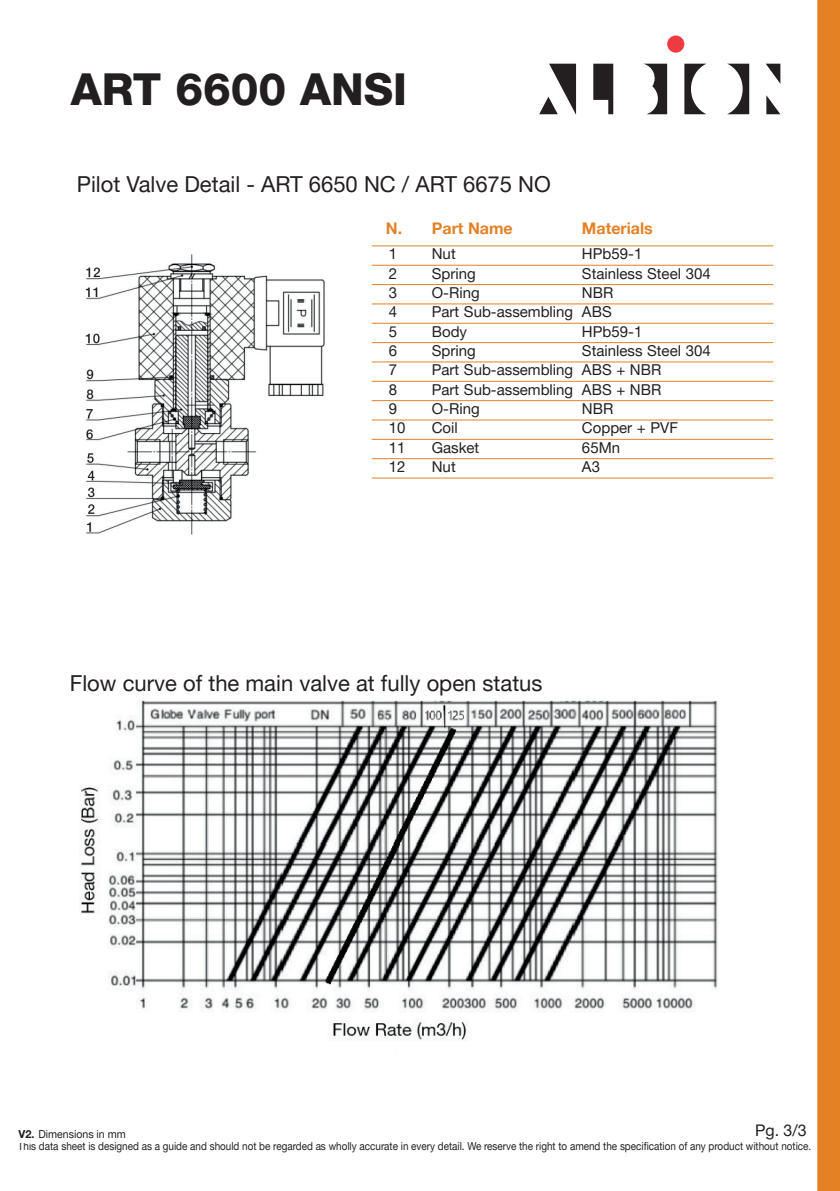
<style>
.page{position:relative;width:840px;height:1191px;background:#fff}
.page>*{position:absolute;margin:0;border:0;box-sizing:border-box;transform-origin:0 0}
.t1{font:800 44px "Helvetica Neue LT Pro";color:#231f20}
.t2{font:22px "Helvetica Neue LT Pro";color:#231f20}
.t3{font:700 16px "Helvetica Neue LT Pro";color:#e58125}
.t4{font:16px "Helvetica Neue LT Pro";color:#231f20}
.t5{font:15px "Helvetica Neue LT Pro";color:#231f20}
.t6{font:11px/12px "Helvetica Neue LT Pro";color:#231f20;scale:.96 1}
.s1{font-weight:700}
</style>
<div class="page">
<svg style="left:539px;top:64px;width:36px;height:51px"></svg>
<svg style="left:593px;top:64px;width:20px;height:50px"></svg>
<svg style="left:644px;top:64px;width:22px;height:50px"></svg>
<svg style="left:684px;top:64px;width:22px;height:50px"></svg>
<svg style="left:728px;top:64px;width:20px;height:50px"></svg>
<svg style="left:766px;top:95px;width:14px;height:19px"></svg>
<svg style="left:766px;top:64px;width:14px;height:19px"></svg>
<div style="left:666px;top:35px;width:18px;height:18px;background:#ee3a41;border-radius:50%"></div>
<svg style="left:817px;top:0;width:22px;height:1191px;background:#e5842a"></svg>
<hr style="left:371px;top:245px;width:401px;height:1px;background:#e58125">
<hr style="left:371px;top:265px;width:401px;height:1px;background:#e58125">
<hr style="left:371px;top:284px;width:401px;height:1px;background:#e58125">
<hr style="left:371px;top:303px;width:401px;height:1px;background:#e58125">
<hr style="left:371px;top:323px;width:401px;height:1px;background:#e58125">
<hr style="left:371px;top:342px;width:401px;height:1px;background:#e58125">
<hr style="left:371px;top:361px;width:401px;height:1px;background:#e58125">
<hr style="left:371px;top:381px;width:401px;height:1px;background:#e58125">
<hr style="left:371px;top:400px;width:401px;height:1px;background:#e58125">
<hr style="left:371px;top:419px;width:401px;height:1px;background:#e58125">
<hr style="left:371px;top:439px;width:401px;height:1px;background:#e58125">
<hr style="left:371px;top:458px;width:401px;height:1px;background:#e58125">
<hr style="left:371px;top:477px;width:401px;height:1px;background:#e58125">
<img style="left:79px;top:701px;width:639px;height:340px">
<img style="left:85px;top:254px;width:240px;height:281px">
<h1 class="t1" style="left:71px;top:63px;width:337px">ART 6600 ANSI</h1>
<h2 class="t2" style="left:77px;top:170px;width:475px">Pilot Valve Detail - ART 6650 NC / ART 6675 NO</h2>
<p class="t3" style="left:386px;top:218px;width:128px">N. Part Name</p>
<p class="t3" style="left:581px;top:218px;width:72px">Materials</p>
<p class="t5" style="left:388px;top:245px;width:10px">1</p>
<p class="t5" style="left:431px;top:245px;width:25px">Nut</p>
<p class="t5" style="left:581px;top:245px;width:62px">HPb59-1</p>
<p class="t5" style="left:388px;top:264px;width:10px">2</p>
<p class="t5" style="left:431px;top:264px;width:45px">Spring</p>
<p class="t5" style="left:581px;top:264px;width:130px">Stainless Steel 304</p>
<p class="t5" style="left:388px;top:283px;width:10px">3</p>
<p class="t5" style="left:431px;top:283px;width:49px">O-Ring</p>
<p class="t5" style="left:581px;top:283px;width:33px">NBR</p>
<p class="t5" style="left:388px;top:303px;width:10px">4</p>
<p class="t5" style="left:431px;top:303px;width:181px">Part Sub-assembling ABS</p>
<p class="t5" style="left:388px;top:322px;width:10px">5</p>
<p class="t5" style="left:431px;top:322px;width:37px">Body</p>
<p class="t5" style="left:581px;top:322px;width:62px">HPb59-1</p>
<p class="t5" style="left:388px;top:341px;width:10px">6</p>
<p class="t5" style="left:431px;top:341px;width:45px">Spring</p>
<p class="t5" style="left:581px;top:341px;width:130px">Stainless Steel 304</p>
<p class="t5" style="left:388px;top:361px;width:10px">7</p>
<p class="t5" style="left:431px;top:361px;width:231px">Part Sub-assembling ABS + NBR</p>
<p class="t5" style="left:388px;top:380px;width:10px">8</p>
<p class="t5" style="left:431px;top:380px;width:231px">Part Sub-assembling ABS + NBR</p>
<p class="t5" style="left:388px;top:399px;width:10px">9</p>
<p class="t5" style="left:431px;top:399px;width:49px">O-Ring</p>
<p class="t5" style="left:581px;top:399px;width:33px">NBR</p>
<p class="t5" style="left:388px;top:419px;width:18px">10</p>
<p class="t5" style="left:431px;top:419px;width:28px">Coil</p>
<p class="t5" style="left:581px;top:419px;width:97px">Copper + PVF</p>
<p class="t5" style="left:388px;top:438px;width:18px">11</p>
<p class="t5" style="left:431px;top:438px;width:49px">Gasket</p>
<p class="t5" style="left:581px;top:438px;width:40px">65Mn</p>
<p class="t5" style="left:388px;top:457px;width:18px">12</p>
<p class="t5" style="left:431px;top:457px;width:25px">Nut</p>
<p class="t5" style="left:581px;top:457px;width:20px">A3</p>
<h2 class="t2" style="left:70px;top:669px;width:474px">Flow curve of the main valve at fully open status</h2>
<p class="t4" style="left:754px;top:1120px;width:53px">Pg. 3/3</p>
<p class="t6" style="left:18px;top:1128px;width:827px"><span class="s1">V2.</span> Dimensions in mm<br>This data sheet is designed as a guide and should not be regarded as wholly accurate in every detail. We reserve the right to amend the specification of any product without notice.</p>
</div>
